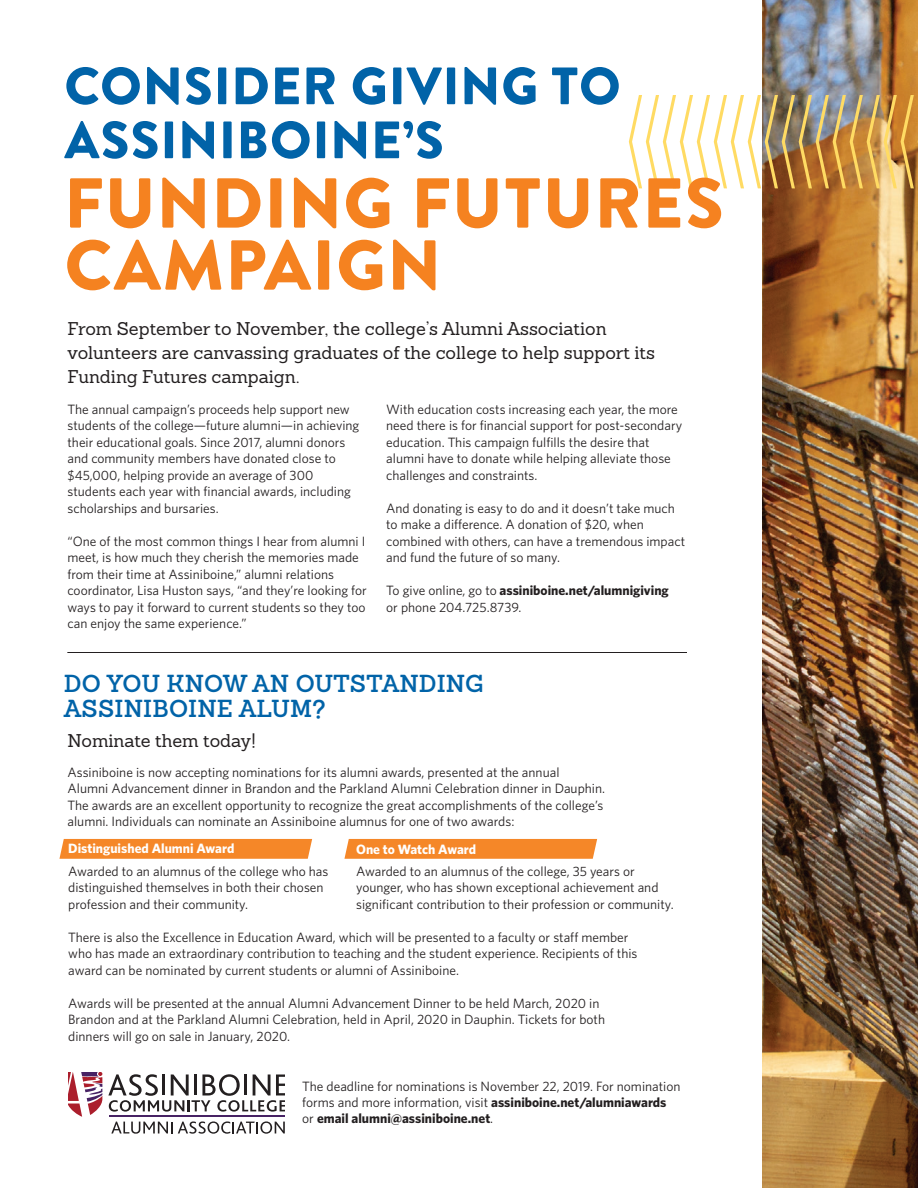
<style>
.page{position:relative;width:918px;height:1188px;background:#fff}
.page>*{position:absolute;margin:0;border:0;box-sizing:border-box;transform-origin:0 0}
.t1{font:900 70.5px/62.1px "Brandon Text";letter-spacing:.02em;color:#f58220}
.t2{font:900 52.5px/54px "Brandon Text";letter-spacing:.02em;color:#0163a8}
.t3{font:600 24px/25.5px "Sanchez";letter-spacing:.01em;color:#0163a8}
.t4{font:18px/24px "Sanchez";color:#231f20}
.t5{font:13.5px/16.5px "Whitney";color:#231f20}
.t6{font:700 13.5px "Whitney";color:#fff}
.s1{font-weight:700}
</style>
<div class="page">
<svg style="left:59px;top:839px;width:253px;height:20px;background:#f58a2e"></svg>
<img style="left:762px;top:0;width:156px;height:1188px">
<svg style="left:68px;top:1072px;width:216px;height:62px"></svg>
<img style="left:628px;top:95px;width:290px;height:93px">
<hr style="left:67px;top:652px;width:620px;height:1px;background:#231f20">
<svg style="left:344px;top:839px;width:253px;height:20px;background:#f58a2e"></svg>
<h2 class="t2" style="left:64px;top:58px;width:558px">CONSIDER GIVING TO<br>ASSINIBOINE’S</h2>
<h1 class="t1" style="left:64px;top:171px;width:661px">FUNDING FUTURES<br>CAMPAIGN</h1>
<h3 class="t4" style="left:68px;top:317px;width:589px">From September to November, the college’s Alumni Association volunteers are canvassing graduates of the college to help support its<br>Funding Futures campaign.</h3>
<p class="t5" style="left:68px;top:401px;width:293px">The annual campaign’s proceeds help support new students of the college—future alumni—in achieving their educational goals. Since 2017, alumni donors and community members have donated close to $45,000, helping provide an average of 300 students each year with financial awards, including scholarships and bursaries.</p>
<p class="t5" style="left:68px;top:533px;width:301px">“One of the most common things I hear from alumni I meet, is how much they cherish the memories made from their time at Assiniboine,” alumni relations coordinator, Lisa Huston says, “and they’re looking for ways to pay it forward to current students so they too can enjoy the same experience.”</p>
<p class="t5" style="left:386px;top:401px;width:297px">With education costs increasing each year, the more need there is for financial support for post-secondary education. This campaign fulfills the desire that alumni have to donate while helping alleviate those challenges and constraints.</p>
<p class="t5" style="left:386px;top:500px;width:300px">And donating is easy to do and it doesn’t take much to make a difference. A donation of $20, when combined with others, can have a tremendous impact and fund the future of so many.</p>
<p class="t5" style="left:386px;top:582px;width:284px">To give online, go to <span class="s1">assiniboine.net/alumnigiving </span>or phone 204.725.8739.</p>
<h3 class="t3" style="left:64px;top:670px;width:421px">DO YOU KNOW AN OUTSTANDING<br>ASSINIBOINE ALUM?</h3>
<h3 class="t4" style="left:68px;top:728px;width:190px">Nominate them today!</h3>
<p class="t5" style="left:68px;top:764px;width:539px">Assiniboine is now accepting nominations for its alumni awards, presented at the annual<br>Alumni Advancement dinner in Brandon and the Parkland Alumni Celebration dinner in Dauphin.<br>The awards are an excellent opportunity to recognize the great accomplishments of the college’s alumni. Individuals can nominate an Assiniboine alumnus for one of two awards:</p>
<p class="t5" style="left:68px;top:863px;width:262px">Awarded to an alumnus of the college who has distinguished themselves in both their chosen profession and their community.</p>
<p class="t6" style="left:68px;top:840px;width:168px">Distinguished Alumni Award</p>
<p class="t6" style="left:356px;top:840px;width:122px">One to Watch Award</p>
<p class="t5" style="left:356px;top:863px;width:319px">Awarded to an alumnus of the college, 35 years or younger, who has shown exceptional achievement and significant contribution to their profession or community.</p>
<p class="t5" style="left:68px;top:929px;width:571px">There is also the Excellence in Education Award, which will be presented to a faculty or staff member who has made an extraordinary contribution to teaching and the student experience. Recipients of this award can be nominated by current students or alumni of Assiniboine.</p>
<p class="t5" style="left:68px;top:995px;width:538px">Awards will be presented at the annual Alumni Advancement Dinner to be held March, 2020 in<br>Brandon and at the Parkland Alumni Celebration, held in April, 2020 in Dauphin. Tickets for both dinners will go on sale in January, 2020.</p>
<p class="t5" style="left:302px;top:1077px;width:380px">The deadline for nominations is November 22, 2019. For nomination forms and more information, visit <span class="s1">assiniboine.net/alumniawards </span>or <span class="s1">email alumni@assiniboine.net</span>.</p>
</div>
